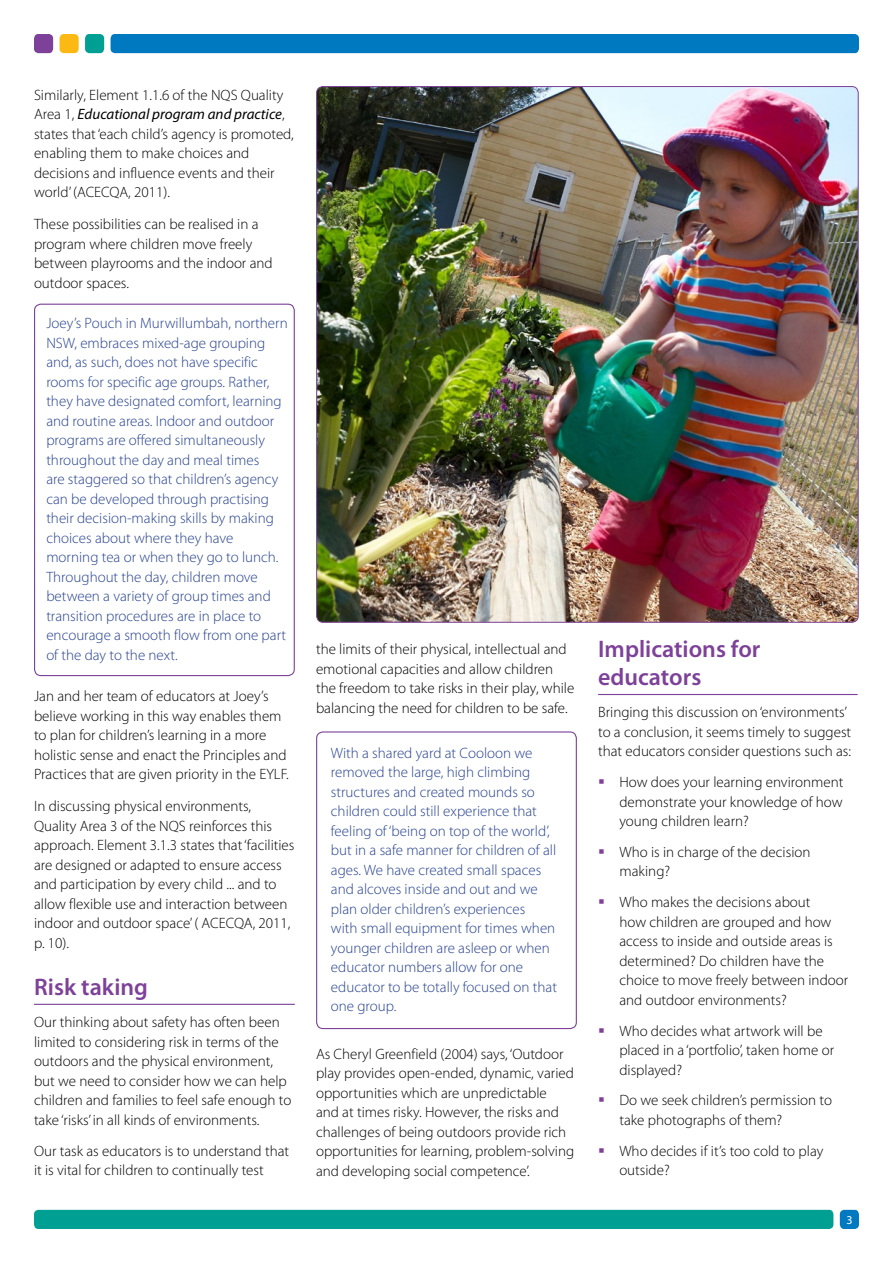
<style>
.page{position:relative;width:893px;height:1263px;background:#fff}
.page>*{position:absolute;margin:0;border:0;box-sizing:border-box;transform-origin:0 0}
.t1{font:600 24px/28.5px "Myriad Pro";color:#7d4199}
.t2{font:300 15px/19.5px "Myriad Pro";color:#000}
.t3{font:300 15px/19.5px "Myriad Pro";color:#25408f}
.t4{font:12px "Myriad Pro";color:#fff}
.s1{font-weight:400;font-style:italic}
</style>
<div class="page">
<div style="left:111px;top:34px;width:748px;height:19px;background:#0079c1;border-radius:4px"></div>
<div style="left:840px;top:1210px;width:19px;height:19px;background:#0079c1;border-radius:4px"></div>
<div style="left:34px;top:34px;width:19px;height:19px;background:#7d4199;border-radius:4px"></div>
<div style="left:60px;top:34px;width:19px;height:19px;background:#fdb913;border-radius:4px"></div>
<div style="left:85px;top:34px;width:19px;height:19px;background:#009f93;border-radius:4px"></div>
<div style="left:34px;top:1210px;width:799px;height:19px;background:#009f93;border-radius:4px"></div>
<hr style="left:34px;top:1004px;width:261px;height:1px;background:#7d4199">
<hr style="left:598px;top:694px;width:260px;height:1px;background:#7d4199">
<img style="left:318px;top:88px;width:539px;height:533px">
<div style="left:34px;top:304px;width:261px;height:372px;border:1px solid #7d4199;border-radius:6px"></div>
<div style="left:316px;top:731px;width:261px;height:298px;border:1px solid #7d4199;border-radius:6px"></div>
<p class="t2" style="left:34px;top:85px;width:261px">Similarly, Element 1.1.6 of the NQS Quality Area 1, <span class="s1">Educational program and practice</span>, states that ‘each child’s agency is promoted, enabling them to make choices and decisions and influence events and their world’ (ACECQA, 2011).</p>
<p class="t2" style="left:34px;top:214px;width:240px">These possibilities can be realised in a program where children move freely between playrooms and the indoor and outdoor spaces.</p>
<p class="t3" style="left:46px;top:313px;width:243px">Joey’s Pouch in Murwillumbah, northern NSW, embraces mixed-age grouping and, as such, does not have specific rooms for specific age groups. Rather, they have designated comfort, learning and routine areas. Indoor and outdoor programs are offered simultaneously throughout the day and meal times<br>are staggered so that children’s agency can be developed through practising their decision-making skills by making choices about where they have morning tea or when they go to lunch.<br>Throughout the day, children move between a variety of group times and transition procedures are in place to encourage a smooth flow from one part of the day to the next.</p>
<p class="t2" style="left:34px;top:686px;width:256px">Jan and her team of educators at Joey’s believe working in this way enables them to plan for children’s learning in a more holistic sense and enact the Principles and Practices that are given priority in the EYLF.</p>
<p class="t2" style="left:34px;top:796px;width:262px">In discussing physical environments, Quality Area 3 of the NQS reinforces this approach. Element 3.1.3 states that ‘facilities are designed or adapted to ensure access and participation by every child ... and to allow flexible use and interaction between indoor and outdoor space’ ( ACECQA, 2011, p. 10).</p>
<h1 class="t1" style="left:34px;top:972px;width:115px">Risk taking</h1>
<p class="t2" style="left:34px;top:1012px;width:259px">Our thinking about safety has often been limited to considering risk in terms of the outdoors and the physical environment, but we need to consider how we can help children and families to feel safe enough to take ‘risks’ in all kinds of environments.</p>
<p class="t2" style="left:34px;top:1141px;width:257px">Our task as educators is to understand that it is vital for children to continually test</p>
<p class="t2" style="left:316px;top:639px;width:260px">the limits of their physical, intellectual and emotional capacities and allow children the freedom to take risks in their play, while balancing the need for children to be safe.</p>
<p class="t3" style="left:331px;top:743px;width:228px">With a shared yard at Cooloon we removed the large, high climbing structures and created mounds so children could still experience that feeling of ‘being on top of the world’, but in a safe manner for children of all ages. We have created small spaces and alcoves inside and out and we plan older children’s experiences<br>with small equipment for times when younger children are asleep or when educator numbers allow for one educator to be totally focused on that one group.</p>
<p class="t2" style="left:316px;top:1044px;width:260px">As Cheryl Greenfield (2004) says, ‘Outdoor play provides open-ended, dynamic, varied opportunities which are unpredictable<br>and at times risky. However, the risks and challenges of being outdoors provide rich opportunities for learning, problem-solving and developing social competence’.</p>
<h1 class="t1" style="left:598px;top:634px;width:164px">Implications for educators</h1>
<p class="t2" style="left:598px;top:702px;width:255px">Bringing this discussion on ‘environments’ to a conclusion, it seems timely to suggest that educators consider questions such as:</p>
<p class="t2" style="left:619px;top:772px;width:225px;text-align:justify">How does your learning environment demonstrate your knowledge of how young children learn?</p>
<p class="t2" style="left:619px;top:842px;width:193px">Who is in charge of the decision making?</p>
<p class="t2" style="left:619px;top:892px;width:230px">Who makes the decisions about<br>how children are grouped and how access to inside and outside areas is determined? Do children have the choice to move freely between indoor and outdoor environments?</p>
<p class="t2" style="left:619px;top:1020px;width:216px">Who decides what artwork will be placed in a ‘portfolio’, taken home or displayed?</p>
<p class="t2" style="left:619px;top:1090px;width:214px">Do we seek children’s permission to take photographs of them?</p>
<p class="t2" style="left:619px;top:1140px;width:205px">Who decides if it’s too cold to play outside?</p>
<p class="t4" style="left:846px;top:1212px;width:8px">3</p>
</div>
